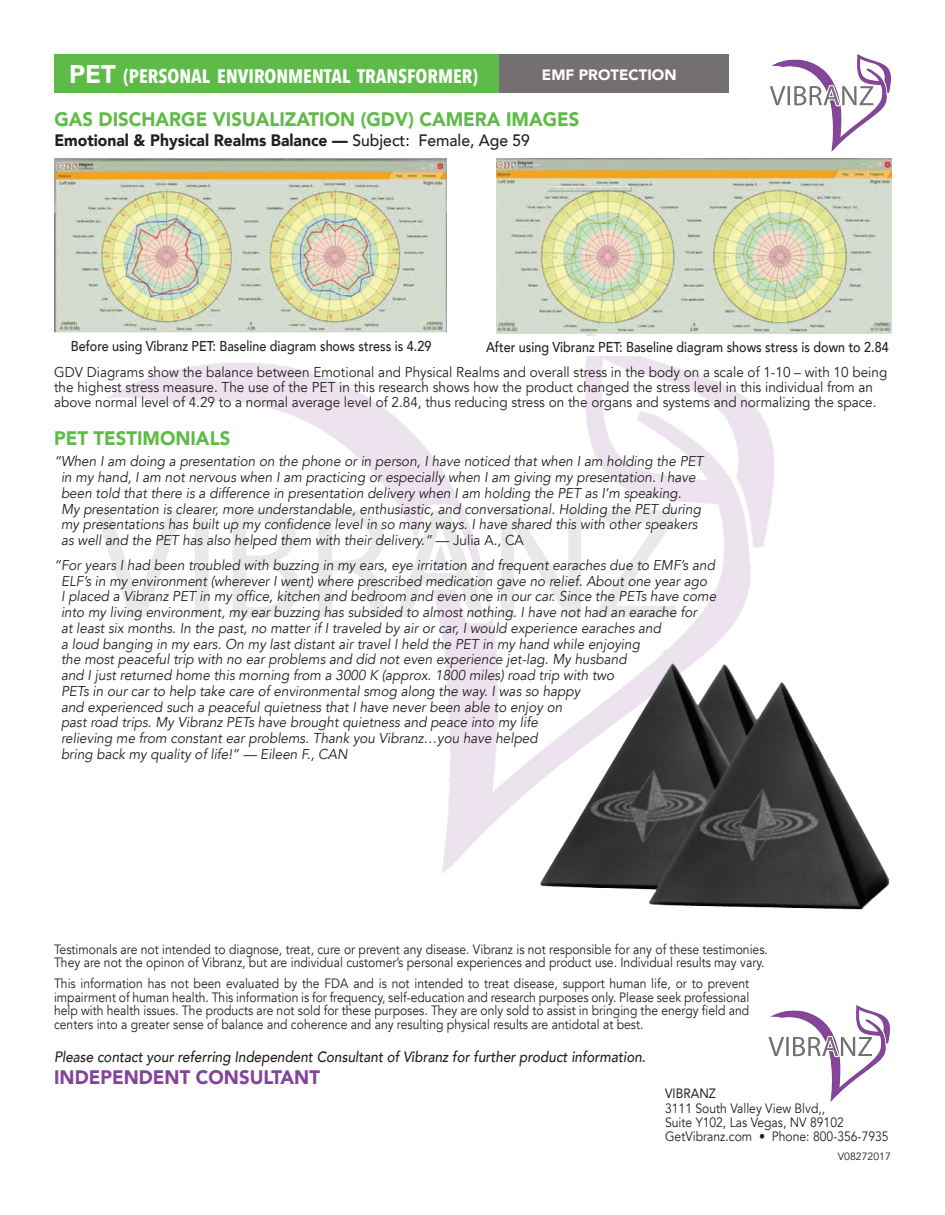
<style>
.page{position:relative;width:945px;height:1215px;background:#fff}
.page>*{position:absolute;margin:0;border:0;box-sizing:border-box;transform-origin:0 0}
._13_point_subs{font:900 19.5px "Avenir";color:#5fbb47;scale:.95 1}
.t1{font:700 19.5px "Avenir Next Condensed";color:#fff}
._13_point_subs-2{font:900 19.5px "Avenir";color:#84449a;scale:.95 1}
._10pt_Avenir_Body{font:900 16.5px "Avenir";color:#231f20;scale:.95 1}
.Ital_testimonials{font:italic 500 15px "Avenir";color:#231f20;scale:.9 1}
.t2{font:900 15px "Avenir";color:#fff}
.Ital_testimonials-2{font:italic 14.25px/15.8px "Avenir";color:#231f20;scale:.95 1}
.bullet_points{font:14.25px/15px "Avenir";color:#231f20;scale:.95 1}
._10pt_Avenir_Body-2{font:500 14.25px "Avenir";color:#231f20;scale:.88 1}
.Ital_testimonials-3{font:13.5px/13.5px "Avenir";color:#231f20;scale:.9 1}
.t3{font:10.5px "Avenir";color:#231f20}
.s1{font-family:"Avenir";font-weight:900;font-size:25.5px}
.s2{font-weight:500}
.s3{font-style:normal}
.s4{font-style:inherit}
</style>
<div class="page">
<img style="left:768px;top:1005px;width:122px;height:97px">
<img style="left:781px;top:1036px;width:92px;height:21px">
<img style="left:770px;top:54px;width:121px;height:98px">
<img style="left:782px;top:85px;width:92px;height:21px">
<img style="left:54px;top:332px;width:720px;height:541px">
<img style="left:163px;top:504px;width:519px;height:120px">
<div style="left:54px;top:54px;width:451px;height:38px;background:#5fbb47"></div>
<div style="left:500px;top:54px;width:229px;height:38px;background:#747071"></div>
<img style="left:540px;top:662px;width:350px;height:248px">
<img style="left:54px;top:158px;width:393px;height:174px">
<div style="left:486px;top:336px;width:405px;height:20px;background:#fff"></div>
<img style="left:496px;top:158px;width:396px;height:176px">
<p class="t1" style="left:69px;top:64px;width:410px"><span class="s1">PET</span> (PERSONAL ENVIRONMENTAL TRANSFORMER)</p>
<p class="t2" style="left:542px;top:62px;width:136px">EMF PROTECTION</p>
<p class="_13_point_subs" style="left:54px;top:103px;width:554px">GAS DISCHARGE VISUALIZATION (GDV) CAMERA IMAGES</p>
<p class="_10pt_Avenir_Body" style="left:54px;top:126px;width:502px">Emotional &amp; Physical Realms Balance — <span class="s2">Subject: Female, Age 59</span></p>
<p class="_10pt_Avenir_Body-2" style="left:71px;top:333px;width:411px">Before using Vibranz PET: Baseline diagram shows stress is 4.29</p>
<p class="_10pt_Avenir_Body-2" style="left:486px;top:335px;width:459px">After using Vibranz PET: Baseline diagram shows stress is down to 2.84</p>
<p class="bullet_points" style="left:54px;top:365px;width:879px">GDV Diagrams show the balance between Emotional and Physical Realms and overall stress in the body on a scale of 1-10 – with 10 being the highest stress measure. The use of the PET in this research shows how the product changed the stress level in this individual from an above normal level of 4.29 to a normal average level of 2.84, thus reducing stress on the organs and systems and normalizing the space.</p>
<p class="_13_point_subs" style="left:54px;top:421px;width:187px">PET TESTIMONIALS</p>
<p class="Ital_testimonials-2" style="left:61px;top:454px;width:678px;text-indent:-7px">“When I am doing a presentation on the phone or in person, I have noticed that when I am holding the PET in my hand, I am not nervous when I am practicing or especially when I am giving my presentation. I have been told that there is a difference in presentation delivery when I am holding the PET as I’m speaking.<br>My presentation is clearer, more understandable, enthusiastic, and conversational. Holding the PET during my presentations has built up my confidence level in so many ways. I have shared this with other speakers as well and the PET has also helped them with their delivery.” <span class="s3">— Julia A., CA</span></p>
<p class="Ital_testimonials-2" style="left:61px;top:557px;width:691px;text-indent:-7px">“For years I had been troubled with buzzing in my ears, eye irritation and frequent earaches due to EMF’s and ELF’s in my environment (wherever I went) where prescribed medication gave no relief. About one year ago<br>I placed a Vibranz PET in my office, kitchen and bedroom and even one in our car. Since the PETs have come into my living environment, my ear buzzing has subsided to almost nothing. I have not had an earache for<br>at least six months. In the past, no matter if I traveled by air or car, I would experience earaches and<br>a loud banging in my ears. On my last distant air travel I held the PET in my hand while enjoying<br>the most peaceful trip with no ear problems and did not even experience jet-lag. My husband<br>and I just returned home this morning from a 3000 K (approx. 1800 miles) road trip with two<br>PETs in our car to help take care of environmental smog along the way. I was so happy<br>and experienced such a peaceful quietness that I have never been able to enjoy on<br>past road trips. My Vibranz PETs have brought quietness and peace into my life<br>relieving me from constant ear problems. Thank you Vibranz…you have helped<br>bring back my quality of life!” — Eileen F., CAN</p>
<p class="Ital_testimonials-3" style="left:54px;top:942px;width:795px">Testimonals are not intended to diagnose, treat, cure or prevent any disease. Vibranz is not responsible for any of these testimonies.<br>They are not the opinon of Vibranz, but are individual customer’s personal experiences and product use. Individual results may vary.</p>
<p class="Ital_testimonials-3" style="left:54px;top:977px;width:774px;text-align:justify">This information has not been evaluated by the FDA and is not intended to treat disease, support human life, or to prevent impairment of human health. This information is for frequency, self-education and research purposes only. Please seek professional help with health issues. The products are not sold for these purposes. They are only sold to assist in bringing the energy field and centers into a greater sense of balance and coherence and any resulting physical results are antidotal at best.</p>
<p class="Ital_testimonials" style="left:54px;top:1047px;width:659px">Please contact your referring Independent Consultant of Vibranz for further product information.</p>
<p class="_13_point_subs-2" style="left:54px;top:1061px;width:281px">INDEPENDENT CONSULTANT</p>
<p class="Ital_testimonials-3" style="left:665px;top:1087px;width:250px;line-height:14.2px"><span class="s4">VIBRANZ<br></span>3111 South Valley View Blvd,,<br>Suite Y102, Las Vegas, NV 89102<br>GetVibranz.com • Phone: 800-356-7935</p>
<p class="t3" style="left:838px;top:1150px;width:55px">V08272017</p>
</div>
